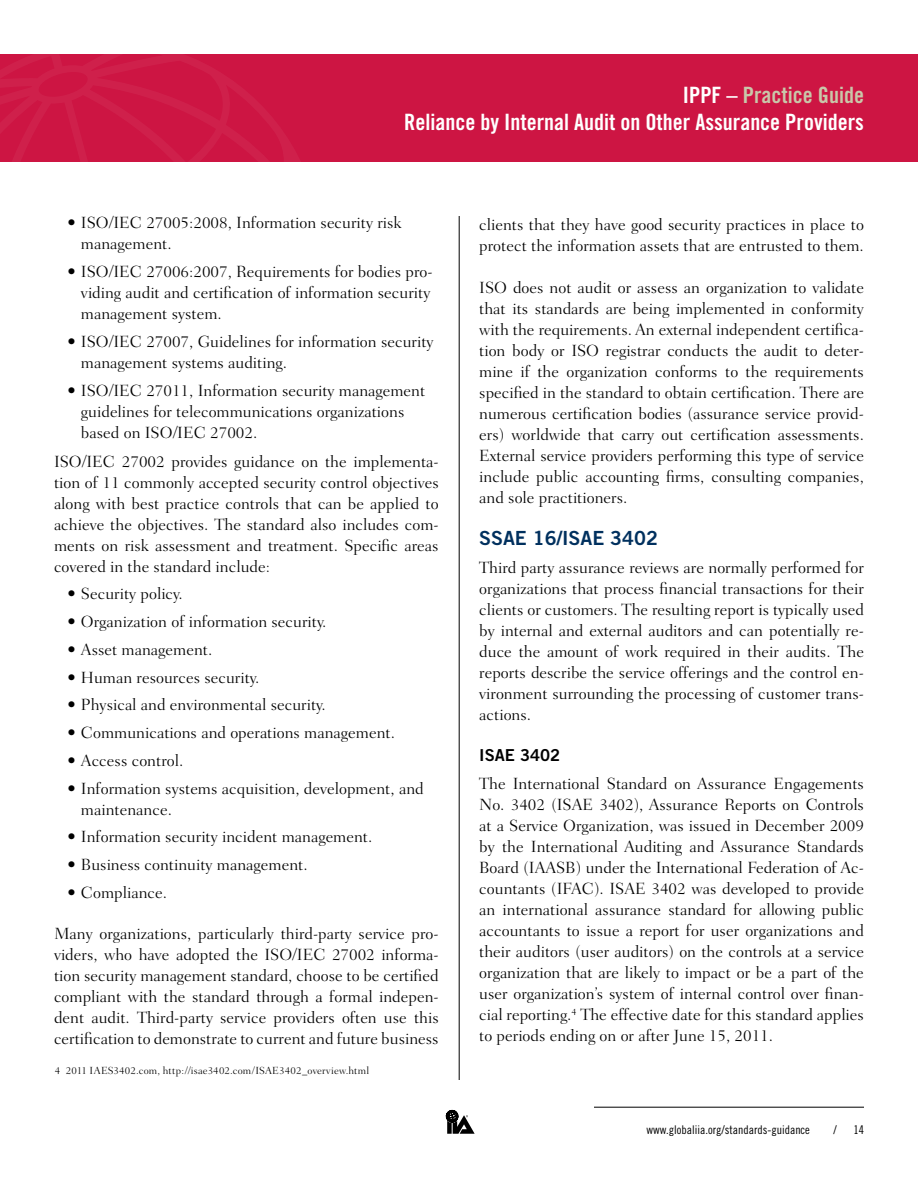
<style>
.page{position:relative;width:918px;height:1188px;background:#fff}
.page>*{position:absolute;margin:0;border:0;box-sizing:border-box;transform-origin:0 0}
.t1{font:22.5px/27px "Trade Gothic Bold Cond Twenty";color:#fff;text-align:right}
.t2{font:19.5px "Trade Gothic Bold Two";color:#00305e}
.t3{font:300 16.5px/21px "Fairfield LH";color:#000}
.t4{font:16.5px "Trade Gothic Bold Two";color:#000}
.t5{font:12px "Trade Gothic Cond Eighteen";color:#000}
.t6{font:300 10.5px "Fairfield LH";letter-spacing:.01em;color:#000}
.s1{color:#c9c7a9}
</style>
<div class="page">
<div style="left:0;top:54px;width:918px;height:108px;background:#cd1543"></div>
<svg style="left:0;top:54px;width:300px;height:108px"></svg>
<hr style="left:594px;top:1107px;width:270px;height:1px;background:#000">
<svg style="left:446px;top:1110px;width:29px;height:24px"></svg>
<hr style="left:459px;top:216px;width:1px;height:864px;background:#000">
<h1 class="t1" style="left:404px;top:81px;width:461px">IPPF – <span class="s1">Practice Guide<br></span>Reliance by Internal Audit on Other Assurance Providers</h1>
<p class="t3" style="left:81px;top:213px;width:322px;text-indent:-13px">• ISO/IEC 27005:2008, Information security risk management.</p>
<p class="t3" style="left:81px;top:261px;width:353px;text-indent:-13px">• ISO/IEC 27006:2007, Requirements for bodies pro&shy;viding audit and certification of information security management system.</p>
<p class="t3" style="left:81px;top:331px;width:354px;text-indent:-13px">• ISO/IEC 27007, Guidelines for information security management systems auditing.</p>
<p class="t3" style="left:81px;top:380px;width:346px;text-indent:-13px">• ISO/IEC 27011, Information security management guidelines for telecommunications organizations based on ISO/IEC 27002.</p>
<p class="t3" style="left:54px;top:451px;width:386px;text-align:justify">ISO/IEC 27002 provides guidance on the implementa&shy;tion of 11 commonly accepted security control objectives along with best practice controls that can be applied to achieve the objectives. The standard also includes com&shy;ments on risk assessment and treatment. Specific areas covered in the standard include:</p>
<p class="t3" style="left:68px;top:583px;width:117px">• Security policy.</p>
<p class="t3" style="left:68px;top:611px;width:261px">• Organization of information security.</p>
<p class="t3" style="left:68px;top:639px;width:146px">• Asset management.</p>
<p class="t3" style="left:68px;top:667px;width:193px">• Human resources security.</p>
<p class="t3" style="left:68px;top:694px;width:260px">• Physical and environmental security.</p>
<p class="t3" style="left:68px;top:722px;width:329px">• Communications and operations management.</p>
<p class="t3" style="left:68px;top:750px;width:117px">• Access control.</p>
<p class="t3" style="left:81px;top:778px;width:344px;text-indent:-13px">• Information systems acquisition, development, and maintenance.</p>
<p class="t3" style="left:68px;top:826px;width:306px">• Information security incident management.</p>
<p class="t3" style="left:68px;top:854px;width:242px">• Business continuity management.</p>
<p class="t3" style="left:68px;top:882px;width:101px">• Compliance.</p>
<p class="t3" style="left:54px;top:923px;width:386px;text-align:justify">Many organizations, particularly third-party service pro&shy;viders, who have adopted the ISO/IEC 27002 informa&shy;tion security management standard, choose to be certified compliant with the standard through a formal indepen&shy;dent audit. Third-party service providers often use this certification to demonstrate to current and future business</p>
<p class="t6" style="left:55px;top:1065px;width:316px">4 2011 IAES3402.com, http://isae3402.com/ISAE3402_overview.html</p>
<p class="t3" style="left:479px;top:214px;width:386px">clients that they have good security practices in place to protect the information assets that are entrusted to them.</p>
<p class="t3" style="left:479px;top:277px;width:386px;text-align:justify">ISO does not audit or assess an organization to validate that its standards are being implemented in conformity with the requirements. An external independent certifica&shy;tion body or ISO registrar conducts the audit to deter&shy;mine if the organization conforms to the requirements specified in the standard to obtain certification. There are numerous certification bodies (assurance service provid&shy;ers) worldwide that carry out certification assessments.<br>External service providers performing this type of service include public accounting firms, consulting companies, and sole practitioners.</p>
<p class="t2" style="left:479px;top:525px;width:180px">SSAE 16/ISAE 3402</p>
<p class="t3" style="left:479px;top:557px;width:386px;text-align:justify">Third party assurance reviews are normally performed for organizations that process financial transactions for their clients or customers. The resulting report is typically used by internal and external auditors and can potentially re&shy;duce the amount of work required in their audits. The reports describe the service offerings and the control en&shy;vironment surrounding the processing of customer trans&shy;actions.</p>
<p class="t4" style="left:479px;top:744px;width:83px">ISAE 3402</p>
<p class="t3" style="left:479px;top:773px;width:386px;text-align:justify">The International Standard on Assurance Engagements No. 3402 (ISAE 3402), Assurance Reports on Controls at a Service Organization, was issued in December 2009 by the International Auditing and Assurance Standards Board (IAASB) under the International Federation of Ac&shy;countants (IFAC). ISAE 3402 was developed to provide an international assurance standard for allowing public accountants to issue a report for user organizations and their auditors (user auditors) on the controls at a service organization that are likely to impact or be a part of the user organization’s system of internal control over finan&shy;cial reporting.<sup>4</sup> The effective date for this standard applies to periods ending on or after June 15, 2011.</p>
<p class="t5" style="left:647px;top:1123px;width:165px">www.globaliia.org/standards-guidance</p>
<p class="t5" style="left:834px;top:1123px;width:5px">/</p>
<p class="t5" style="left:853px;top:1123px;width:12px">14</p>
</div>
